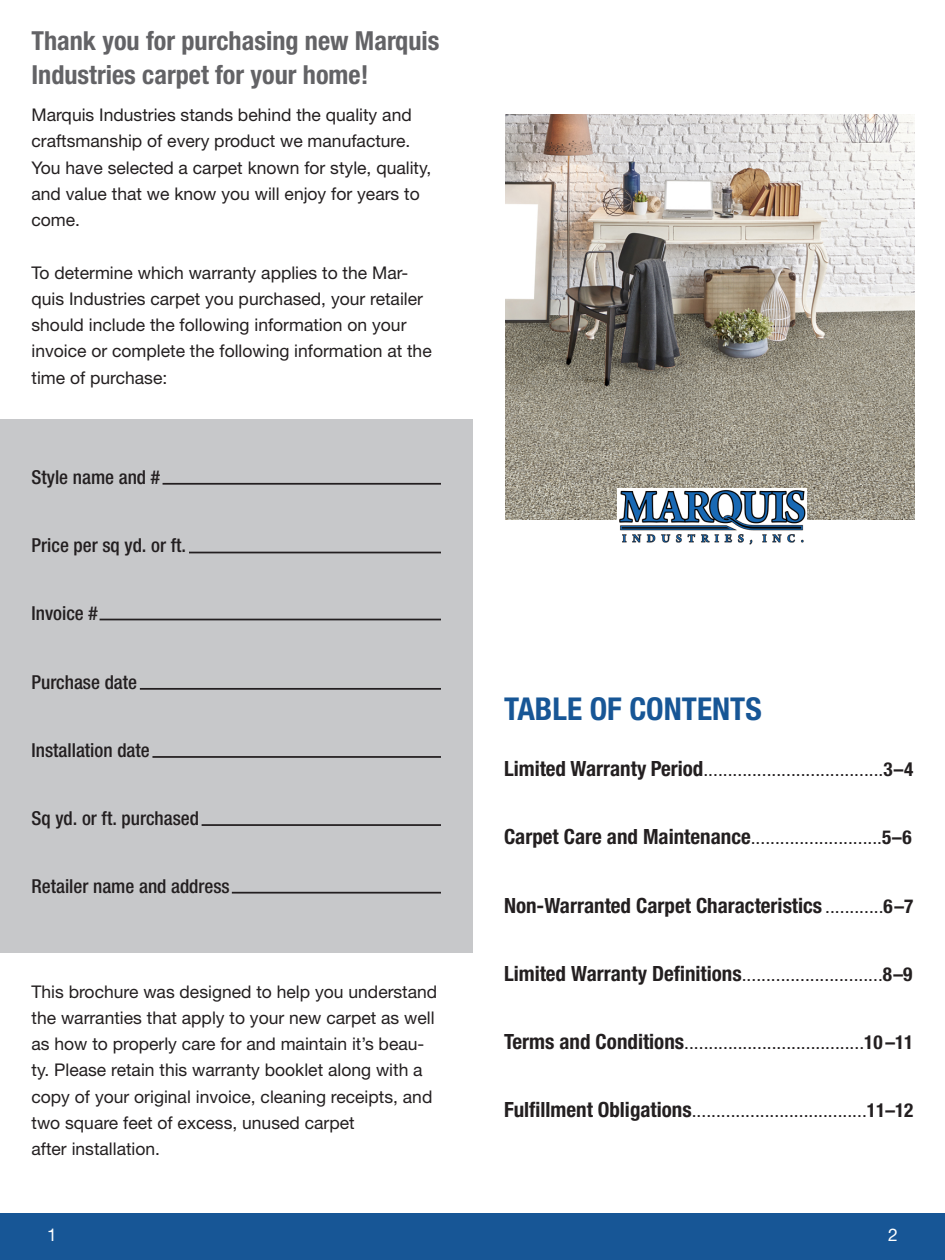
<style>
.page{position:relative;width:945px;height:1260px;background:#fff}
.page>*{position:absolute;margin:0;border:0;box-sizing:border-box;transform-origin:0 0}
.Helvetica_Paragraph{font:700 condensed 31.5px "Helvetica Neue LT Std";color:#175696}
.Helvetica_Paragraph-2{font:700 condensed 26.25px/33.2px "Helvetica Neue LT Std";color:#636366}
.Helvetica_Paragraph-3{font:700 condensed 21px "Helvetica Neue LT Std";color:#231f20}
.Helvetica_Paragraph-4{font:500 condensed 19.25px "Helvetica Neue LT Std";color:#231f20}
.Helvetica_Paragraph-5{font:17.5px/26.2px "Helvetica Neue LT Std";color:#231f20}
.Helvetica_Paragraph-6{font:17.5px "Helvetica Neue LT Std";color:#fff}
.s1{font-weight:700;font-stretch:condensed;font-size:21px}
.s2{font-weight:700;font-stretch:condensed;font-size:19.25px}
.s3{font-weight:400;font-stretch:normal;font-size:17.5px}
.s4{font-size:19.25px}
</style>
<div class="page">
<div style="left:0;top:1213px;width:945px;height:47px;background:#175696"></div>
<div style="left:0;top:420px;width:472px;height:533px;background:#c7c8ca"></div>
<hr style="left:163px;top:483px;width:278px;height:2px;background:#231f20">
<hr style="left:189px;top:552px;width:252px;height:1px;background:#231f20">
<hr style="left:100px;top:619px;width:341px;height:1px;background:#231f20">
<hr style="left:140px;top:688px;width:301px;height:2px;background:#231f20">
<hr style="left:152px;top:756px;width:289px;height:2px;background:#231f20">
<hr style="left:202px;top:824px;width:239px;height:2px;background:#231f20">
<hr style="left:232px;top:892px;width:209px;height:2px;background:#231f20">
<img style="left:506px;top:114px;width:408px;height:405px">
<img style="left:617px;top:489px;width:190px;height:56px">
<p class="Helvetica_Paragraph-2" style="left:32px;top:24px;width:410px">Thank you for purchasing new Marquis<br>Industries carpet for your home!</p>
<p class="Helvetica_Paragraph-5" style="left:32px;top:102px;width:401px">Marquis Industries stands behind the quality and craftsmanship of every product we manufacture.<br>You have selected a carpet known for style, quality, and value that we know you will enjoy for years to come.</p>
<p class="Helvetica_Paragraph-5" style="left:32px;top:259px;width:402px">To determine which warranty applies to the Mar&shy;quis Industries carpet you purchased, your retailer should include the following information on your invoice or complete the following information at the time of purchase:</p>
<p class="Helvetica_Paragraph-4" style="left:32px;top:466px;width:130px">Style name and #</p>
<p class="Helvetica_Paragraph-4" style="left:32px;top:534px;width:156px">Price per sq yd. or ft.</p>
<p class="Helvetica_Paragraph-4" style="left:32px;top:602px;width:68px">Invoice #</p>
<p class="Helvetica_Paragraph-4" style="left:32px;top:670px;width:107px">Purchase date</p>
<p class="Helvetica_Paragraph-4" style="left:32px;top:739px;width:120px">Installation date</p>
<p class="Helvetica_Paragraph-4" style="left:32px;top:807px;width:169px">Sq yd. or ft. purchased</p>
<p class="Helvetica_Paragraph-4" style="left:32px;top:875px;width:200px">Retailer name and address</p>
<p class="Helvetica_Paragraph-5" style="left:32px;top:978px;width:407px">This brochure was designed to help you understand the warranties that apply to your new carpet as well as how to properly care for and maintain it’s beau&shy;ty. Please retain this warranty booklet along with a copy of your original invoice, cleaning receipts, and two square feet of excess, unused carpet<br>after installation.</p>
<p class="Helvetica_Paragraph-6" style="left:47px;top:1225px;width:11px">1</p>
<p class="Helvetica_Paragraph" style="left:504px;top:690px;width:259px">TABLE OF CONTENTS</p>
<p class="Helvetica_Paragraph-5" style="left:504px;top:757px;width:411px"><span class="s1">Limited Warranty Period</span>.....................................<span class="s2">3–4</span></p>
<p class="Helvetica_Paragraph-5" style="left:504px;top:825px;width:409px"><span class="s1">Carpet Care and Maintenance</span>...........................<span class="s2">5–6</span></p>
<p class="Helvetica_Paragraph-3" style="left:504px;top:892px;width:411px">Non-Warranted Carpet Characteristics <span class="s3">............</span><span class="s4">6–7</span></p>
<p class="Helvetica_Paragraph-5" style="left:504px;top:961px;width:410px"><span class="s1">Limited Warranty Definitions</span>.............................<span class="s2">8–9</span></p>
<p class="Helvetica_Paragraph-5" style="left:504px;top:1030px;width:411px"><span class="s1">Terms and Conditions</span>.....................................<span class="s2">10 –11</span></p>
<p class="Helvetica_Paragraph-5" style="left:504px;top:1098px;width:411px"><span class="s1">Fulfillment Obligations</span>....................................<span class="s2">11–12</span></p>
<p class="Helvetica_Paragraph-6" style="left:888px;top:1225px;width:11px">2</p>
</div>
